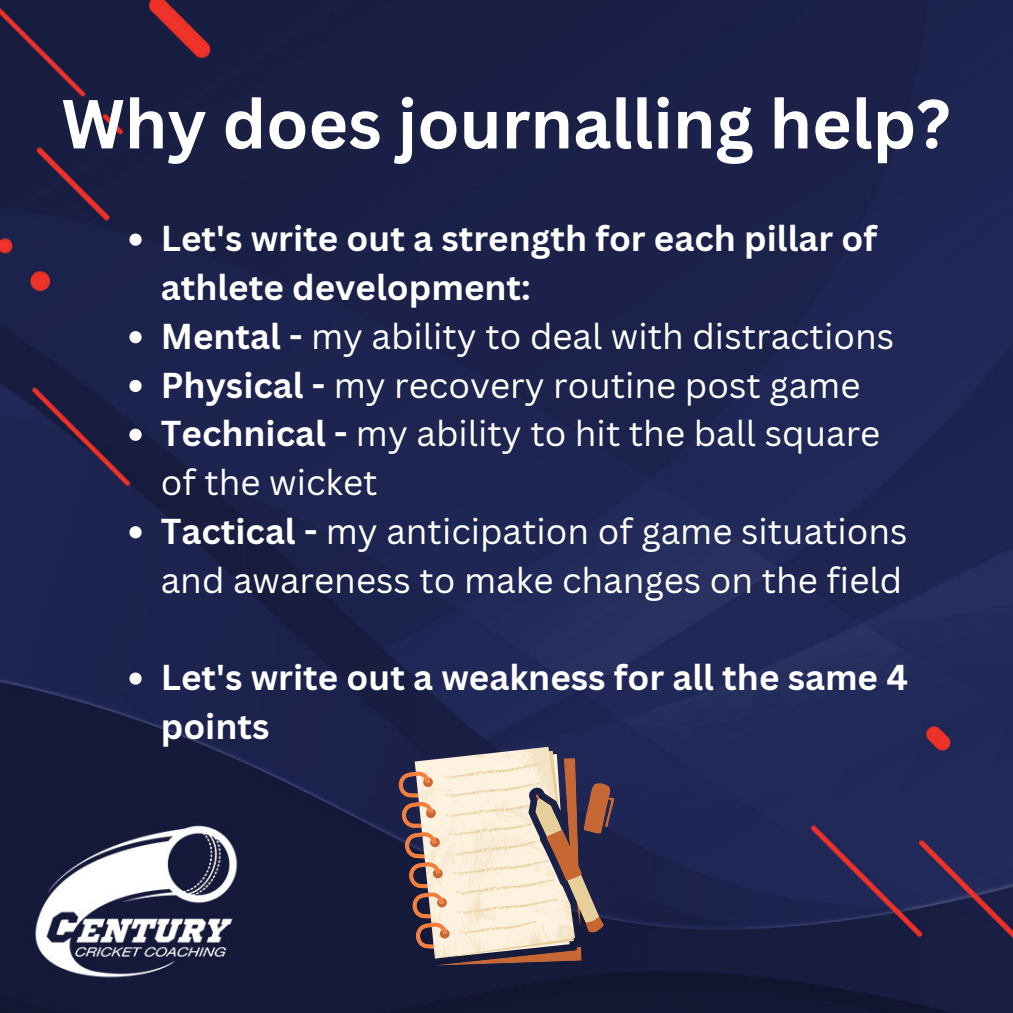
<style>
.page{position:relative;width:1013px;height:1013px;background:#fff}
.page>*{position:absolute;margin:0;border:0;box-sizing:border-box;transform-origin:0 0}
.t1{font:700 67.75px "Canva Sans";color:#fff}
.t2{font:35px/48.8px "Canva Sans";color:#fff}
.t3{font:700 35px/48.8px "Canva Sans";color:#fff}
.s1{font-weight:700}
</style>
<div class="page">
<img style="left:0;top:0;width:1012px;height:1012px">
<svg style="left:129px;top:233px;width:13px;height:13px"></svg>
<svg style="left:129px;top:331px;width:13px;height:12px"></svg>
<svg style="left:129px;top:380px;width:13px;height:12px"></svg>
<svg style="left:129px;top:428px;width:13px;height:13px"></svg>
<svg style="left:129px;top:526px;width:13px;height:12px"></svg>
<svg style="left:129px;top:672px;width:13px;height:12px"></svg>
<svg style="left:398px;top:746px;width:216px;height:219px;background:#ab9993"></svg>
<p class="t1" style="left:61px;top:76px;width:890px">Why does journalling help?</p>
<p class="t3" style="left:161px;top:213px;width:717px">Let's write out a strength for each pillar of athlete development:</p>
<p class="t2" style="left:161px;top:311px;width:734px"><span class="s1">Mental -</span> my ability to deal with distractions</p>
<p class="t2" style="left:161px;top:360px;width:701px"><span class="s1">Physical -</span> my recovery routine post game</p>
<p class="t2" style="left:161px;top:408px;width:721px"><span class="s1">Technical -</span> my ability to hit the ball square of the wicket</p>
<p class="t2" style="left:161px;top:506px;width:748px"><span class="s1">Tactical -</span> my anticipation of game situations and awareness to make changes on the field</p>
<p class="t3" style="left:161px;top:652px;width:749px">Let's write out a weakness for all the same 4 points</p>
</div>
